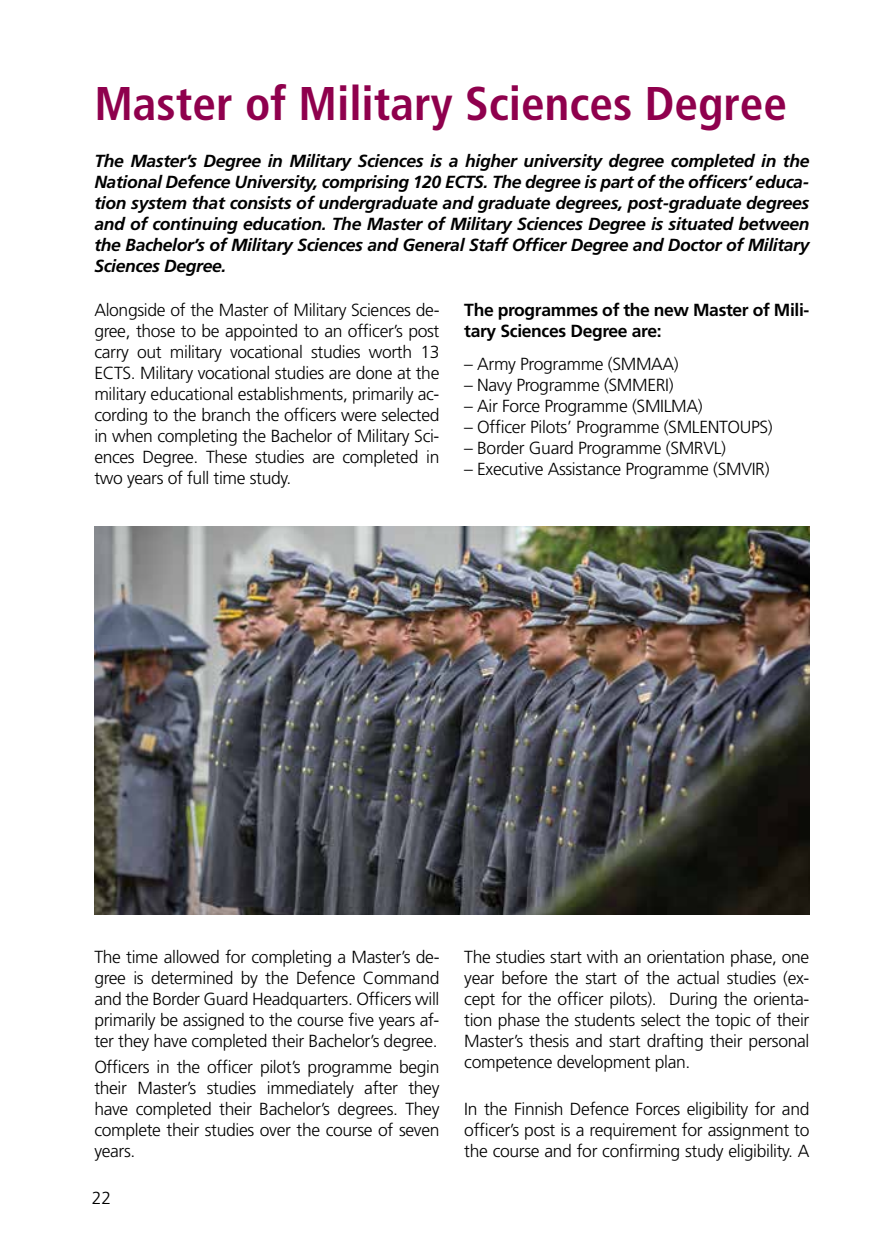
<style>
.page{position:relative;width:874px;height:1241px;background:#fff}
.page>*{position:absolute;margin:0;border:0;box-sizing:border-box;transform-origin:0 0}
.t1{font:700 condensed 47.25px "Frutiger";color:#8f004d}
.t2{font:300 17.5px/21px "Frutiger";letter-spacing:-.02em;color:#000;text-align:justify}
.t3{font:italic 700 17.5px/21px "Frutiger";letter-spacing:-.02em;color:#000;text-align:justify}
.t4{font:700 17.5px/21px "Frutiger";letter-spacing:-.02em;color:#000}
</style>
<div class="page">
<img style="left:94px;top:526px;width:715px;height:388px">
<h1 class="t1" style="left:94px;top:75px;width:693px">Master of Military Sciences Degree</h1>
<p class="t3" style="left:94px;top:150px;width:716px">The Master’s Degree in Military Sciences is a higher university degree completed in the National Defence University, comprising 120 ECTS. The degree is part of the officers’ educa&shy;tion system that consists of undergraduate and graduate degrees, post-graduate degrees and of continuing education. The Master of Military Sciences Degree is situated between the Bachelor’s of Military Sciences and General Staff Officer Degree and Doctor of Military Sciences Degree.</p>
<p class="t2" style="left:94px;top:299px;width:346px">Alongside of the Master of Military Sciences de&shy;gree, those to be appointed to an officer’s post carry out military vocational studies worth 13<br>ECTS. Military vocational studies are done at the military educational establishments, primarily ac&shy;cording to the branch the officers were selected in when completing the Bachelor of Military Sci&shy;ences Degree. These studies are completed in two years of full time study.</p>
<p class="t4" style="left:464px;top:299px;width:346px">The programmes of the new Master of Mili&shy;tary Sciences Degree are:</p>
<p class="t2" style="left:464px;top:354px;width:216px">– Army Programme (SMMAA)</p>
<p class="t2" style="left:464px;top:375px;width:211px">– Navy Programme (SMMERI)</p>
<p class="t2" style="left:464px;top:396px;width:240px">– Air Force Programme (SMILMA)</p>
<p class="t2" style="left:464px;top:417px;width:310px">– Officer Pilots’ Programme (SMLENTOUPS)</p>
<p class="t2" style="left:464px;top:438px;width:263px">– Border Guard Programme (SMRVL)</p>
<p class="t2" style="left:464px;top:459px;width:306px">– Executive Assistance Programme (SMVIR)</p>
<p class="t2" style="left:94px;top:946px;width:346px">The time allowed for completing a Master’s de&shy;gree is determined by the Defence Command and the Border Guard Headquarters. Officers will primarily be assigned to the course five years af&shy;ter they have completed their Bachelor’s degree.</p>
<p class="t2" style="left:94px;top:1056px;width:346px">Officers in the officer pilot’s programme begin their Master’s studies immediately after they have completed their Bachelor’s degrees. They complete their studies over the course of seven years.</p>
<p class="t2" style="left:92px;top:1187px;width:21px">22</p>
<p class="t2" style="left:464px;top:946px;width:346px">The studies start with an orientation phase, one year before the start of the actual studies (ex&shy;cept for the officer pilots). During the orienta&shy;tion phase the students select the topic of their Master’s thesis and start drafting their personal competence development plan.</p>
<p class="t2" style="left:464px;top:1098px;width:346px">In the Finnish Defence Forces eligibility for and officer’s post is a requirement for assignment to the course and for confirming study eligibility. A</p>
</div>
